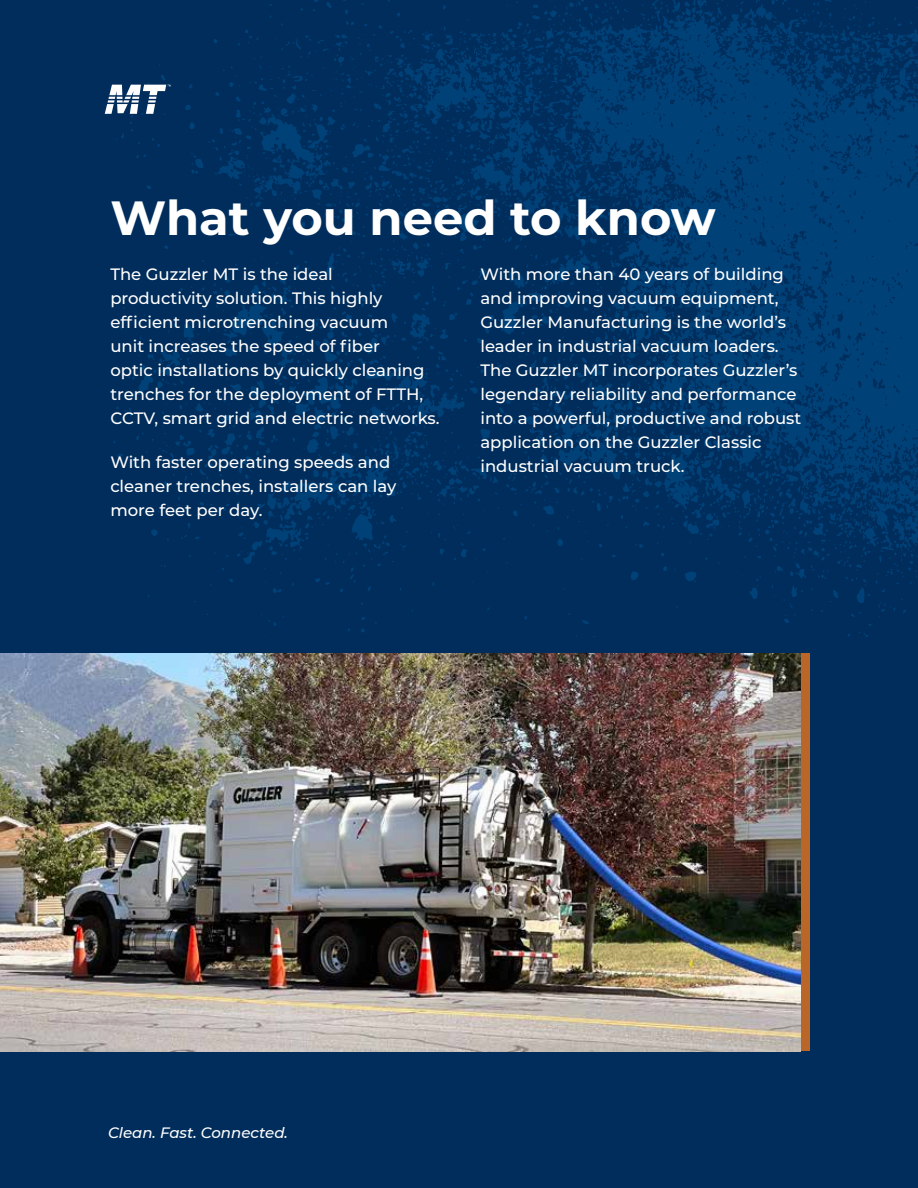
<style>
.page{position:relative;width:918px;height:1188px;background:#002d5b}
.page>*{position:absolute;margin:0;border:0;box-sizing:border-box;transform-origin:0 0}
.t1{font:700 48px "Montserrat";color:#fff}
.t2{font:500 16.5px/24px "Montserrat";color:#fff}
.t3{font:italic 500 15px "Montserrat";color:#fff}
</style>
<div class="page">
<svg style="left:114px;top:0;width:804px;height:636px"></svg>
<svg style="left:244px;top:12px;width:674px;height:213px"></svg>
<svg style="left:104px;top:74px;width:67px;height:40px"></svg>
<img style="left:0;top:653px;width:800px;height:398px">
<h1 class="t1" style="left:110px;top:184px;width:607px">What you need to know</h1>
<p class="t2" style="left:110px;top:261px;width:331px">The Guzzler MT is the ideal<br>productivity solution. This highly efficient microtrenching vacuum<br>unit increases the speed of fiber<br>optic installations by quickly cleaning trenches for the deployment of FTTH, CCTV, smart grid and electric networks.</p>
<p class="t2" style="left:110px;top:449px;width:288px">With faster operating speeds and cleaner trenches, installers can lay more feet per day.</p>
<p class="t2" style="left:480px;top:261px;width:322px">With more than 40 years of building and improving vacuum equipment, Guzzler Manufacturing is the world’s leader in industrial vacuum loaders.<br>The Guzzler MT incorporates Guzzler’s legendary reliability and performance into a powerful, productive and robust application on the Guzzler Classic industrial vacuum truck.</p>
<p class="t3" style="left:108px;top:1122px;width:181px">Clean. Fast. Connected.</p>
</div>
